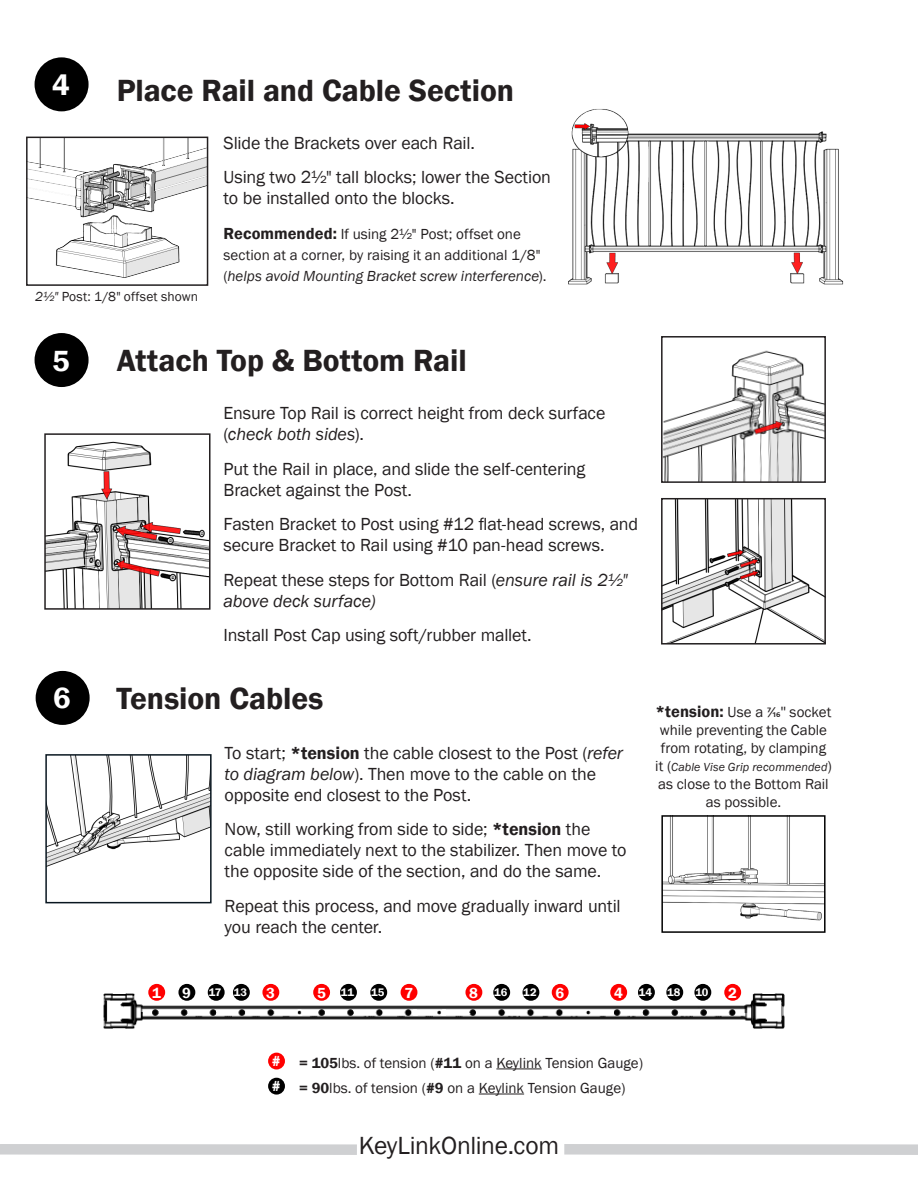
<style>
.page{position:relative;width:918px;height:1188px;background:#fff}
.page>*{position:absolute;margin:0;border:0;box-sizing:border-box;transform-origin:0 0}
.Global_Style_Step{font:600 31.5px "Franklin Gothic";color:#231f20}
.Step_Numbers{font:600 30px "Franklin Gothic";color:#fff}
.Global_Style{font:25.5px "Franklin Gothic";letter-spacing:-.015em;color:#231f20}
.Global_Style-2{font:18px/21px "Franklin Gothic";letter-spacing:-.01em;color:#231f20}
.Global_Style-3{font:italic 18px/21px "Franklin Gothic";letter-spacing:-.01em;color:#231f20}
.Global_Style-4{font:15px/18px "Franklin Gothic";color:#231f20}
.Step_Numbers-2{font:600 15px "Franklin Gothic";color:#fff}
.Global_Style-5{font:13.5px "Franklin Gothic";letter-spacing:.005em;color:#231f20}
.Global_Style-6{font:italic 12px "Franklin Gothic";letter-spacing:.01em;color:#231f20}
.Step_Numbers-3{font:600 11.25px "Franklin Gothic";letter-spacing:.01em;color:#fff}
.s1{font-style:italic}
.s2{font-weight:600;font-size:16.5px}
.s3{font-style:normal}
.s4{font-weight:600}
.s5{font-family:"Calibri"}
.s6{font-style:normal;font-size:15px}
</style>
<div class="page">
<img style="left:47px;top:441px;width:161px;height:166px">
<div style="left:44px;top:433px;width:167px;height:177px;border:2px solid #231f20"></div>
<img style="left:664px;top:350px;width:159px;height:130px">
<div style="left:661px;top:336px;width:165px;height:147px;border:2px solid #231f20"></div>
<div style="left:35px;top:333px;width:54px;height:54px;background:#000;border-radius:50%"></div>
<img style="left:664px;top:501px;width:159px;height:141px">
<div style="left:661px;top:498px;width:165px;height:147px;border:2px solid #231f20"></div>
<div style="left:35px;top:57px;width:54px;height:54px;background:#000;border-radius:50%"></div>
<div style="left:36px;top:671px;width:54px;height:54px;background:#000;border-radius:50%"></div>
<img style="left:48px;top:757px;width:161px;height:110px">
<div style="left:45px;top:754px;width:167px;height:149px;border:2px solid #091620"></div>
<div style="left:564px;top:1144px;width:354px;height:11px;background:#cfd0d2"></div>
<div style="left:0;top:1144px;width:357px;height:11px;background:#cfd0d2"></div>
<img style="left:103px;top:983px;width:682px;height:46px">
<div style="left:148px;top:984px;width:17px;height:17px;background:#f00;border-radius:50%"></div>
<div style="left:401px;top:984px;width:16px;height:17px;background:#f00;border-radius:50%"></div>
<div style="left:340px;top:984px;width:17px;height:17px;background:#000;border-radius:50%"></div>
<div style="left:233px;top:984px;width:17px;height:17px;background:#000;border-radius:50%"></div>
<div style="left:178px;top:984px;width:17px;height:17px;background:#000;border-radius:50%"></div>
<div style="left:262px;top:984px;width:17px;height:17px;background:#f00;border-radius:50%"></div>
<div style="left:313px;top:984px;width:17px;height:17px;background:#f00;border-radius:50%"></div>
<div style="left:370px;top:984px;width:17px;height:17px;background:#000;border-radius:50%"></div>
<div style="left:208px;top:984px;width:17px;height:17px;background:#000;border-radius:50%"></div>
<div style="left:666px;top:984px;width:17px;height:17px;background:#000;border-radius:50%"></div>
<div style="left:493px;top:984px;width:17px;height:17px;background:#000;border-radius:50%"></div>
<div style="left:552px;top:984px;width:17px;height:17px;background:#f00;border-radius:50%"></div>
<div style="left:610px;top:984px;width:17px;height:17px;background:#f00;border-radius:50%"></div>
<div style="left:694px;top:984px;width:17px;height:17px;background:#000;border-radius:50%"></div>
<div style="left:638px;top:984px;width:17px;height:17px;background:#000;border-radius:50%"></div>
<div style="left:523px;top:984px;width:16px;height:17px;background:#000;border-radius:50%"></div>
<div style="left:465px;top:984px;width:17px;height:17px;background:#fd0000;border-radius:50%"></div>
<div style="left:724px;top:984px;width:17px;height:17px;background:#f00;border-radius:50%"></div>
<div style="left:268px;top:1053px;width:17px;height:17px;background:#f00;border-radius:50%"></div>
<div style="left:268px;top:1078px;width:17px;height:17px;background:#000;border-radius:50%"></div>
<hr style="left:496px;top:1069px;width:46px;height:1px;background:#231f20">
<hr style="left:479px;top:1094px;width:45px;height:1px;background:#231f20">
<img style="left:29px;top:140px;width:176px;height:138px">
<div style="left:26px;top:137px;width:182px;height:149px;border:2px solid #231f20"></div>
<img style="left:664px;top:818px;width:159px;height:103px">
<div style="left:661px;top:815px;width:165px;height:118px;border:2px solid #000"></div>
<img style="left:568px;top:109px;width:276px;height:176px">
<p class="Step_Numbers" style="left:52px;top:66px;width:19px">4</p>
<p class="Global_Style_Step" style="left:117px;top:71px;width:399px">Place Rail and Cable Section</p>
<p class="Global_Style-5" style="left:35px;top:288px;width:164px"><span class="s1">2½"</span> Post: 1/8" offset shown</p>
<p class="Global_Style-2" style="left:224px;top:133px;width:253px">Slide the Brackets over each Rail.</p>
<p class="Global_Style-2" style="left:224px;top:167px;width:329px">Using two 2½" tall blocks; lower the Section to be installed onto the blocks.</p>
<p class="Global_Style-4" style="left:224px;top:224px;width:324px;line-height:21px"><span class="s2">Recommended:</span> If using 2½" Post; offset one section at a corner, by raising it an additional 1/8" (<span class="s1">helps avoid Mounting Bracket screw interference</span>).</p>
<p class="Step_Numbers" style="left:52px;top:342px;width:19px">5</p>
<p class="Step_Numbers" style="left:53px;top:680px;width:19px">6</p>
<p class="Global_Style_Step" style="left:117px;top:341px;width:351px">Attach Top &amp; Bottom Rail</p>
<p class="Global_Style-2" style="left:224px;top:403px;width:383px">Ensure Top Rail is correct height from deck surface (<span class="s1">check both sides</span>).</p>
<p class="Global_Style-2" style="left:224px;top:458px;width:363px">Put the Rail in place, and slide the self-centering<br>Bracket against the Post.</p>
<p class="Global_Style-2" style="left:224px;top:514px;width:416px">Fasten Bracket to Post using #12 flat-head screws, and secure Bracket to Rail using #10 pan-head screws.</p>
<p class="Global_Style-3" style="left:224px;top:569px;width:406px"><span class="s3">Repeat these steps for Bottom Rail (</span>ensure rail is 2½" above deck surface)</p>
<p class="Global_Style-2" style="left:224px;top:625px;width:310px">Install Post Cap using soft/rubber mallet.</p>
<p class="Global_Style_Step" style="left:117px;top:679px;width:208px">Tension Cables</p>
<p class="Global_Style-2" style="left:225px;top:743px;width:400px">To start; <span class="s4">*tension</span> the cable closest to the Post (<span class="s1">refer to diagram below</span>). Then move to the cable on the opposite end closest to the Post.</p>
<p class="Global_Style-2" style="left:225px;top:819px;width:404px">Now, still working from side to side; <span class="s4">*tension</span> the cable immediately next to the stabilizer. Then move to the opposite side of the section, and do the same.</p>
<p class="Global_Style-2" style="left:225px;top:896px;width:398px">Repeat this process, and move gradually inward until you reach the center.</p>
<p class="Global_Style-4" style="left:656px;top:703px;width:177px"><span class="s2">*tension:</span> Use a <span class="s5">7/16"</span> socket while preventing the Cable from rotating, by clamping</p>
<p class="Global_Style-6" style="left:655px;top:759px;width:178px"><span class="s6">it (</span>Cable Vise Grip recommended<span class="s6">)</span></p>
<p class="Global_Style-4" style="left:658px;top:775px;width:172px;text-align:center">as close to the Bottom Rail as possible.</p>
<p class="Step_Numbers-2" style="left:152px;top:983px;width:10px">1</p>
<p class="Step_Numbers-2" style="left:182px;top:983px;width:10px">9</p>
<p class="Step_Numbers-3" style="left:209px;top:986px;width:14px">17</p>
<p class="Step_Numbers-3" style="left:234px;top:986px;width:15px">13</p>
<p class="Step_Numbers-2" style="left:266px;top:983px;width:10px">3</p>
<p class="Step_Numbers-2" style="left:317px;top:983px;width:10px">5</p>
<p class="Step_Numbers-3" style="left:341px;top:986px;width:15px">11</p>
<p class="Step_Numbers-3" style="left:371px;top:986px;width:15px">15</p>
<p class="Step_Numbers-2" style="left:404px;top:983px;width:10px">7</p>
<p class="Step_Numbers-2" style="left:469px;top:983px;width:10px">8</p>
<p class="Step_Numbers-3" style="left:494px;top:986px;width:15px">16</p>
<p class="Step_Numbers-3" style="left:523px;top:986px;width:15px">12</p>
<p class="Step_Numbers-2" style="left:556px;top:983px;width:10px">6</p>
<p class="Step_Numbers-2" style="left:614px;top:983px;width:10px">4</p>
<p class="Step_Numbers-3" style="left:639px;top:986px;width:15px">14</p>
<p class="Step_Numbers-3" style="left:667px;top:986px;width:15px">18</p>
<p class="Step_Numbers-3" style="left:695px;top:986px;width:15px">10</p>
<p class="Step_Numbers-2" style="left:728px;top:983px;width:10px">2</p>
<p class="Step_Numbers-2" style="left:272px;top:1052px;width:10px">#</p>
<p class="Step_Numbers-2" style="left:272px;top:1077px;width:10px">#</p>
<p class="Global_Style-4" style="left:299px;top:1054px;width:345px"><span class="s4">= 105</span>lbs. of tension (<span class="s4">#11</span> on a Keylink Tension Gauge)</p>
<p class="Global_Style-4" style="left:299px;top:1079px;width:328px"><span class="s4">= 90</span>lbs. of tension (<span class="s4">#9</span> on a Keylink Tension Gauge)</p>
<p class="Global_Style" style="left:359px;top:1130px;width:202px">KeyLinkOnline.com</p>
</div>
